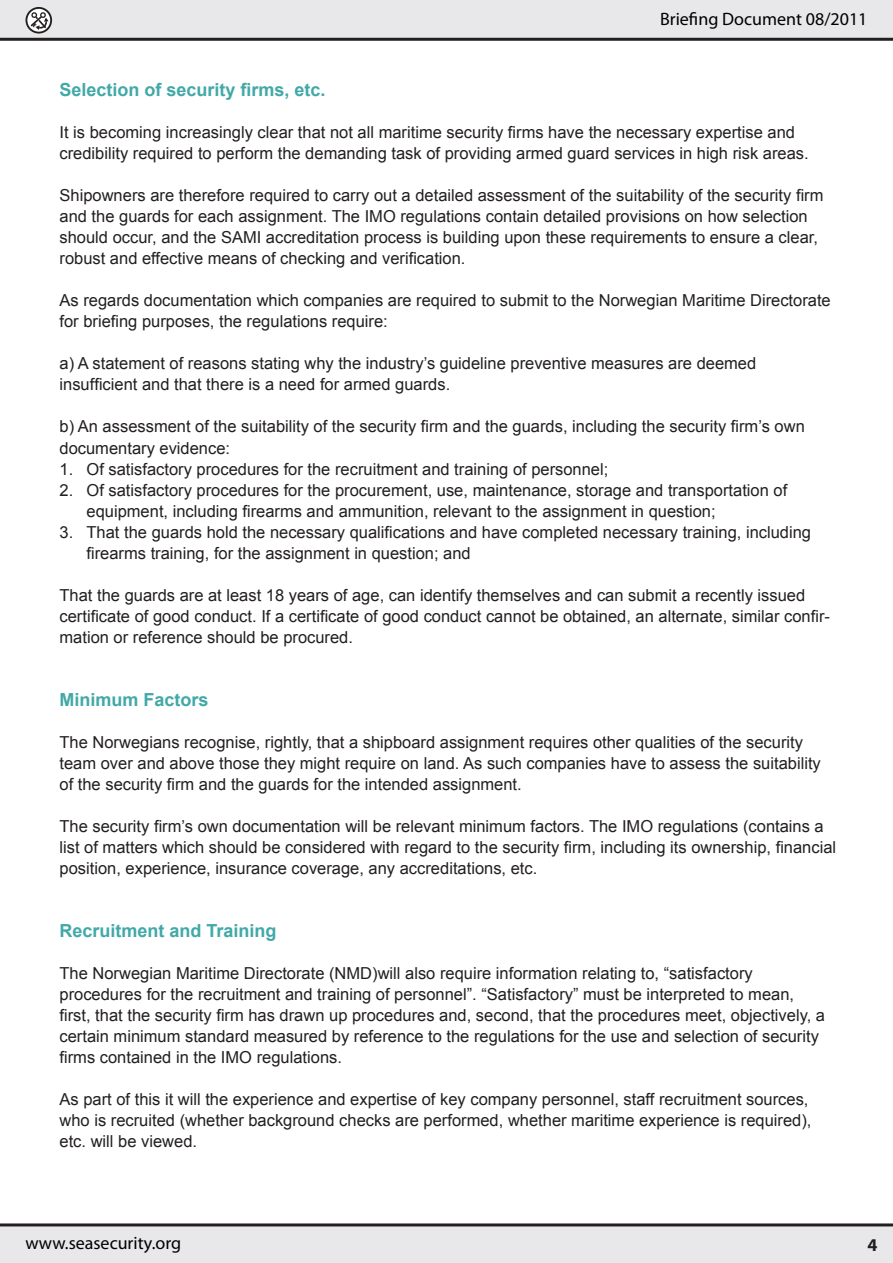
<style>
.page{position:relative;width:893px;height:1263px;background:#fff}
.page>*{position:absolute;margin:0;border:0;box-sizing:border-box;transform-origin:0 0}
.t1{font:700 18px "Arial";color:#42a8a8}
.t2{font:18px "Myriad Pro";color:#000}
.t3{font:700 18px "Myriad Pro";color:#231f20}
.t4{font:16.5px/21px "Arial";color:#231f20}
</style>
<div class="page">
<div style="left:0;top:0;width:893px;height:38px;background:#e8e8eb"></div>
<hr style="left:0;top:38px;width:893px;height:3px;background:#231f20">
<svg style="left:26px;top:7px;width:26px;height:27px"></svg>
<svg style="left:27px;top:9px;width:23px;height:23px"></svg>
<svg style="left:30px;top:12px;width:19px;height:18px"></svg>
<div style="left:0;top:1225px;width:893px;height:38px;background:#e8e8eb"></div>
<hr style="left:0;top:1223px;width:893px;height:3px;background:#231f20">
<p class="t2" style="left:660px;top:8px;width:209px">Briefing Document 08/2011</p>
<p class="t1" style="left:60px;top:78px;width:268px">Selection of security firms, etc.</p>
<p class="t4" style="left:60px;top:122px;width:751px">It is becoming increasingly clear that not all maritime security firms have the necessary expertise and credibility required to perform the demanding task of providing armed guard services in high risk areas.</p>
<p class="t4" style="left:60px;top:185px;width:765px">Shipowners are therefore required to carry out a detailed assessment of the suitability of the security firm and the guards for each assignment. The IMO regulations contain detailed provisions on how selection should occur, and the SAMI accreditation process is building upon these requirements to ensure a clear, robust and effective means of checking and verification.</p>
<p class="t4" style="left:60px;top:290px;width:773px">As regards documentation which companies are required to submit to the Norwegian Maritime Directorate for briefing purposes, the regulations require:</p>
<p class="t4" style="left:60px;top:353px;width:698px">a) A statement of reasons stating why the industry’s guideline preventive measures are deemed insufficient and that there is a need for armed guards.</p>
<p class="t4" style="left:60px;top:416px;width:747px">b) An assessment of the suitability of the security firm and the guards, including the security firm’s own documentary evidence:</p>
<p class="t4" style="left:60px;top:458px;width:550px">1. Of satisfactory procedures for the recruitment and training of personnel;</p>
<p class="t4" style="left:87px;top:479px;width:702px;text-indent:-27px">2. Of satisfactory procedures for the procurement, use, maintenance, storage and transportation of equipment, including firearms and ammunition, relevant to the assignment in question;</p>
<p class="t4" style="left:87px;top:521px;width:726px;text-indent:-27px">3. That the guards hold the necessary qualifications and have completed necessary training, including firearms training, for the assignment in question; and</p>
<p class="t4" style="left:60px;top:584px;width:772px">That the guards are at least 18 years of age, can identify themselves and can submit a recently issued certificate of good conduct. If a certificate of good conduct cannot be obtained, an alternate, similar confir&shy;mation or reference should be procured.</p>
<p class="t1" style="left:60px;top:687px;width:151px">Minimum Factors</p>
<p class="t4" style="left:60px;top:731px;width:763px">The Norwegians recognise, rightly, that a shipboard assignment requires other qualities of the security team over and above those they might require on land. As such companies have to assess the suitability of the security firm and the guards for the intended assignment.</p>
<p class="t4" style="left:60px;top:815px;width:778px">The security firm’s own documentation will be relevant minimum factors. The IMO regulations (contains a list of matters which should be considered with regard to the security firm, including its ownership, financial position, experience, insurance coverage, any accreditations, etc.</p>
<p class="t1" style="left:60px;top:918px;width:219px">Recruitment and Training</p>
<p class="t4" style="left:60px;top:962px;width:767px">The Norwegian Maritime Directorate (NMD)will also require information relating to, “satisfactory procedures for the recruitment and training of personnel”. “Satisfactory” must be interpreted to mean, first, that the security firm has drawn up procedures and, second, that the procedures meet, objectively, a certain minimum standard measured by reference to the regulations for the use and selection of security firms contained in the IMO regulations.</p>
<p class="t4" style="left:60px;top:1088px;width:753px">As part of this it will the experience and expertise of key company personnel, staff recruitment sources, who is recruited (whether background checks are performed, whether maritime experience is required), etc. will be viewed.</p>
<p class="t2" style="left:26px;top:1232px;width:157px">www.seasecurity.org</p>
<p class="t3" style="left:867px;top:1233px;width:11px">4</p>
</div>
